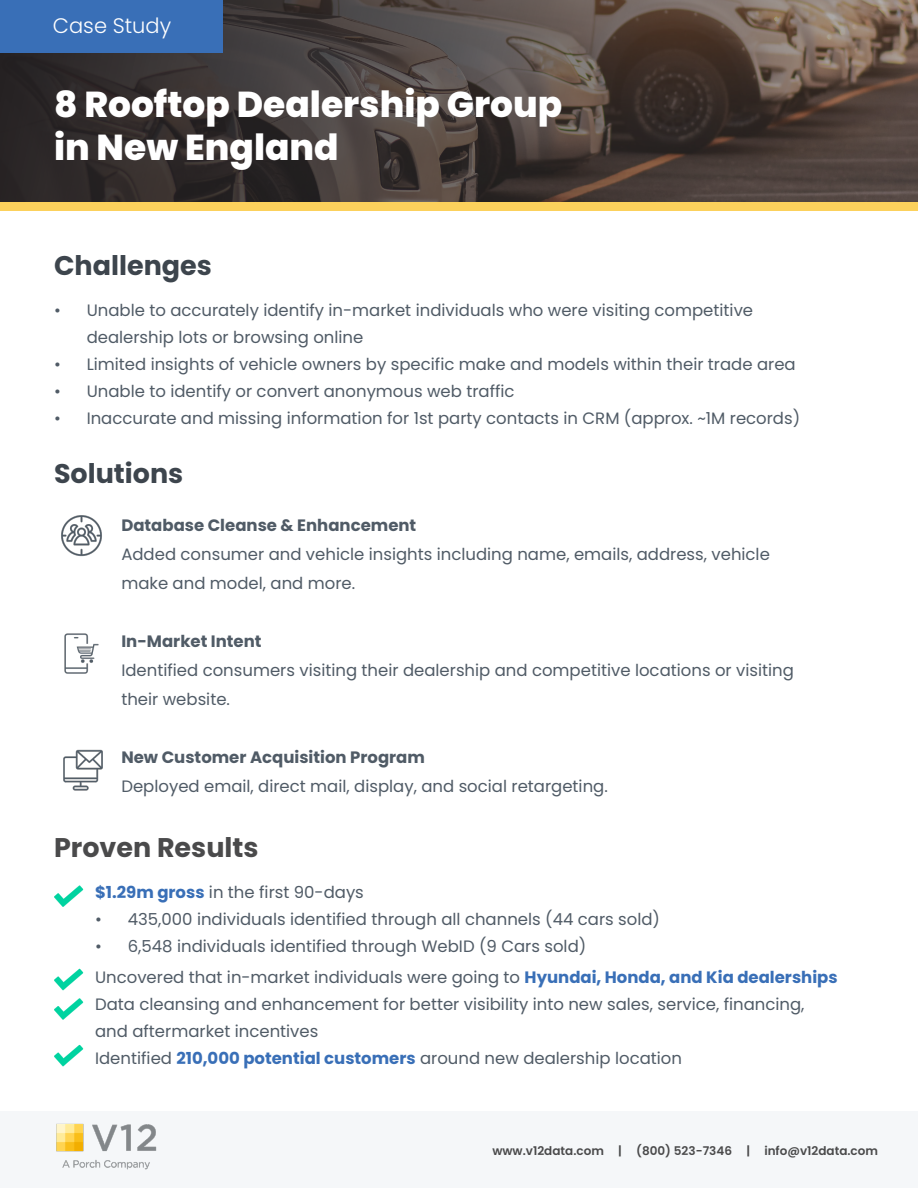
<style>
.page{position:relative;width:918px;height:1188px;background:#fff}
.page>*{position:absolute;margin:0;border:0;box-sizing:border-box;transform-origin:0 0}
.t1{font:800 36px "Poppins";color:#fff}
.t2{font:700 27px "Poppins";color:#3d454d}
.t3{font:700 27px "Poppins";color:#4a4a4b}
.t4{font:300 21px "Poppins";color:#fff}
.t5{font:16.5px/27px "Poppins";color:#505b66}
.t6{font:700 16.5px "Poppins";color:#505b66}
.t7{font:600 12px "Poppins";color:#4a4a4b}
.s1{font-weight:700;color:#396fb7}
</style>
<div class="page">
<img style="left:0;top:0;width:918px;height:202px">
<div style="left:0;top:0;width:222px;height:53px;background:#396fb7"></div>
<div style="left:0;top:1112px;width:918px;height:76px;background:#f5f7f9"></div>
<img style="left:56px;top:1123px;width:101px;height:47px">
<div style="left:0;top:202px;width:918px;height:9px;background:#fcd15c"></div>
<svg style="left:54px;top:886px;width:29px;height:21px"></svg>
<svg style="left:54px;top:969px;width:29px;height:21px"></svg>
<svg style="left:54px;top:998px;width:29px;height:22px"></svg>
<svg style="left:54px;top:1045px;width:29px;height:21px"></svg>
<img style="left:63px;top:749px;width:40px;height:41px">
<img style="left:64px;top:633px;width:35px;height:41px">
<img style="left:61px;top:515px;width:41px;height:41px">
<p class="t4" style="left:53px;top:14px;width:120px">Case Study</p>
<p class="t1" style="left:54px;top:83px;width:510px">8 Rooftop Dealership Group</p>
<p class="t1" style="left:54px;top:126px;width:286px">in New England</p>
<p class="t2" style="left:54px;top:250px;width:159px">Challenges</p>
<p class="t5" style="left:87px;top:296px;width:668px;text-indent:-33px">• Unable to accurately identify in-market individuals who were visiting competitive dealership lots or browsing online</p>
<p class="t5" style="left:54px;top:350px;width:743px">• Limited insights of vehicle owners by specific make and models within their trade area</p>
<p class="t5" style="left:54px;top:377px;width:462px">• Unable to identify or convert anonymous web traffic</p>
<p class="t5" style="left:54px;top:404px;width:748px">• Inaccurate and missing information for 1st party contacts in CRM (approx. ~1M records)</p>
<p class="t2" style="left:54px;top:457px;width:131px">Solutions</p>
<p class="t6" style="left:121px;top:515px;width:296px">Database Cleanse &amp; Enhancement</p>
<p class="t5" style="left:121px;top:539px;width:650px;line-height:29.1px">Added consumer and vehicle insights including name, emails, address, vehicle make and model, and more.</p>
<p class="t6" style="left:121px;top:631px;width:142px">In-Market Intent</p>
<p class="t5" style="left:121px;top:655px;width:674px;line-height:29.1px">Identified consumers visiting their dealership and competitive locations or visiting their website.</p>
<p class="t6" style="left:121px;top:748px;width:305px">New Customer Acquisition Program</p>
<p class="t5" style="left:121px;top:773px;width:488px">Deployed email, direct mail, display, and social retargeting.</p>
<p class="t3" style="left:54px;top:832px;width:206px">Proven Results</p>
<p class="t5" style="left:95px;top:879px;width:270px"><span class="s1">$1.29m gross</span> in the first 90-days</p>
<p class="t5" style="left:95px;top:906px;width:566px">• 435,000 individuals identified through all channels (44 cars sold)</p>
<p class="t5" style="left:95px;top:933px;width:493px">• 6,548 individuals identified through WebID (9 Cars sold)</p>
<p class="t5" style="left:95px;top:964px;width:744px">Uncovered that in-market individuals were going to <span class="s1">Hyundai, Honda, and Kia dealerships</span></p>
<p class="t5" style="left:95px;top:991px;width:711px">Data cleansing and enhancement for better visibility into new sales, service, financing, and aftermarket incentives</p>
<p class="t5" style="left:95px;top:1045px;width:588px">Identified <span class="s1">210,000 potential customers</span> around new dealership location</p>
<p class="t7" style="left:492px;top:1143px;width:387px">www.v12data.com | (800) 523-7346 | info@v12data.com</p>
</div>
